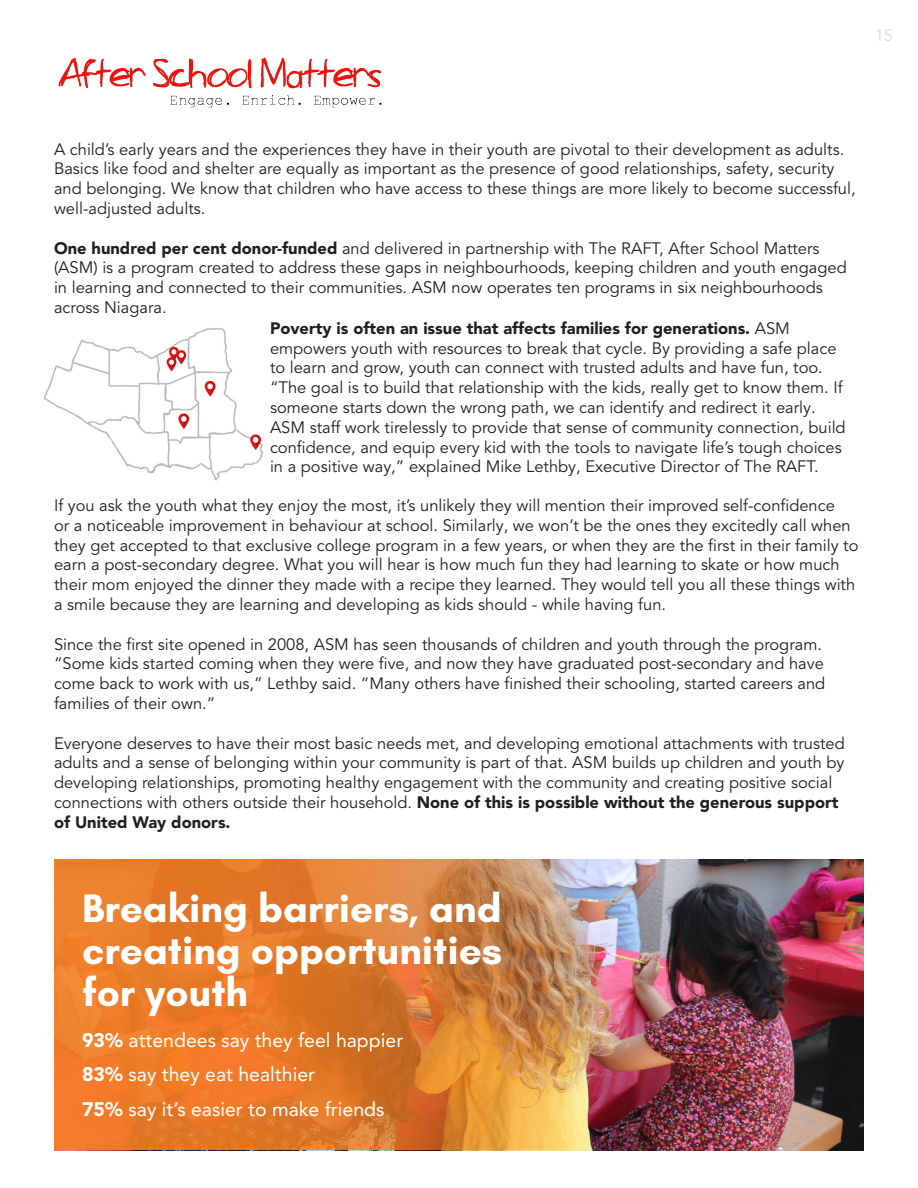
<style>
.page{position:relative;width:918px;height:1188px;background:#fff}
.page>*{position:absolute;margin:0;border:0;box-sizing:border-box;transform-origin:0 0}
.t1{font:700 40.5px "Glacial Indifference";color:#fff}
.t2{font:19.5px "Avenir LT Pro";color:#fff}
.t3{font:16.5px/19.8px "Avenir LT Pro";color:#231f20}
.t4{font:900 16.5px "Avenir LT Pro";color:#231f20}
.t5{font:16.5px "Avenir LT Pro";color:#dcdddf}
.s1{font-weight:900}
.s2{font-weight:400}
</style>
<div class="page">
<img style="left:575px;top:860px;width:288px;height:290px">
<svg style="left:55px;top:860px;width:520px;height:290px;background:#de7f33"></svg>
<img style="left:58px;top:57px;width:324px;height:51px">
<img style="left:44px;top:328px;width:220px;height:153px">
<p class="t5" style="left:875px;top:25px;width:20px">15</p>
<p class="t3" style="left:54px;top:139px;width:803px">A child’s early years and the experiences they have in their youth are pivotal to their development as adults.<br>Basics like food and shelter are equally as important as the presence of good relationships, safety, security and belonging. We know that children who have access to these things are more likely to become successful, well-adjusted adults.</p>
<p class="t3" style="left:54px;top:238px;width:794px"><span class="s1">One hundred per cent donor-funded</span> and delivered in partnership with The RAFT, After School Matters (ASM) is a program created to address these gaps in neighbourhoods, keeping children and youth engaged in learning and connected to their communities. ASM now operates ten programs in six neighbourhoods across Niagara.</p>
<p class="t4" style="left:270px;top:318px;width:521px">Poverty is often an issue that affects families for generations. <span class="s2">ASM</span></p>
<p class="t3" style="left:270px;top:338px;width:568px">empowers youth with resources to break that cycle. By providing a safe place</p>
<p class="t3" style="left:270px;top:358px;width:574px">to learn and grow, youth can connect with trusted adults and have fun, too. “The goal is to build that relationship with the kids, really get to know them. If someone starts down the wrong path, we can identify and redirect it early.</p>
<p class="t3" style="left:270px;top:417px;width:577px">ASM staff work tirelessly to provide that sense of community connection, build</p>
<p class="t3" style="left:270px;top:437px;width:573px">confidence, and equip every kid with the tools to navigate life’s tough choices</p>
<p class="t3" style="left:270px;top:457px;width:550px">in a positive way,” explained Mike Lethby, Executive Director of The RAFT.</p>
<p class="t3" style="left:54px;top:496px;width:806px">If you ask the youth what they enjoy the most, it’s unlikely they will mention their improved self-confidence<br>or a noticeable improvement in behaviour at school. Similarly, we won’t be the ones they excitedly call when they get accepted to that exclusive college program in a few years, or when they are the first in their family to earn a post-secondary degree. What you will hear is how much fun they had learning to skate or how much their mom enjoyed the dinner they made with a recipe they learned. They would tell you all these things with a smile because they are learning and developing as kids should - while having fun.</p>
<p class="t3" style="left:54px;top:634px;width:773px">Since the first site opened in 2008, ASM has seen thousands of children and youth through the program. “Some kids started coming when they were five, and now they have graduated post-secondary and have come back to work with us,” Lethby said. “Many others have finished their schooling, started careers and</p>
<p class="t3" style="left:54px;top:694px;width:163px">families of their own.”</p>
<p class="t3" style="left:54px;top:733px;width:792px">Everyone deserves to have their most basic needs met, and developing emotional attachments with trusted adults and a sense of belonging within your community is part of that. ASM builds up children and youth by developing relationships, promoting healthy engagement with the community and creating positive social connections with others outside their household. <span class="s1">None of this is possible without the generous support</span></p>
<p class="t4" style="left:54px;top:812px;width:178px">of United Way donors.</p>
<p class="t1" style="left:82px;top:883px;width:421px">Breaking barriers, and</p>
<p class="t1" style="left:82px;top:925px;width:422px">creating opportunities</p>
<p class="t1" style="left:82px;top:967px;width:168px">for youth</p>
<p class="t2" style="left:82px;top:1028px;width:323px"><span class="s1">93%</span> attendees say they feel happier</p>
<p class="t2" style="left:82px;top:1063px;width:234px"><span class="s1">83%</span> say they eat healthier</p>
<p class="t2" style="left:82px;top:1097px;width:304px"><span class="s1">75%</span> say it’s easier to make friends</p>
</div>
